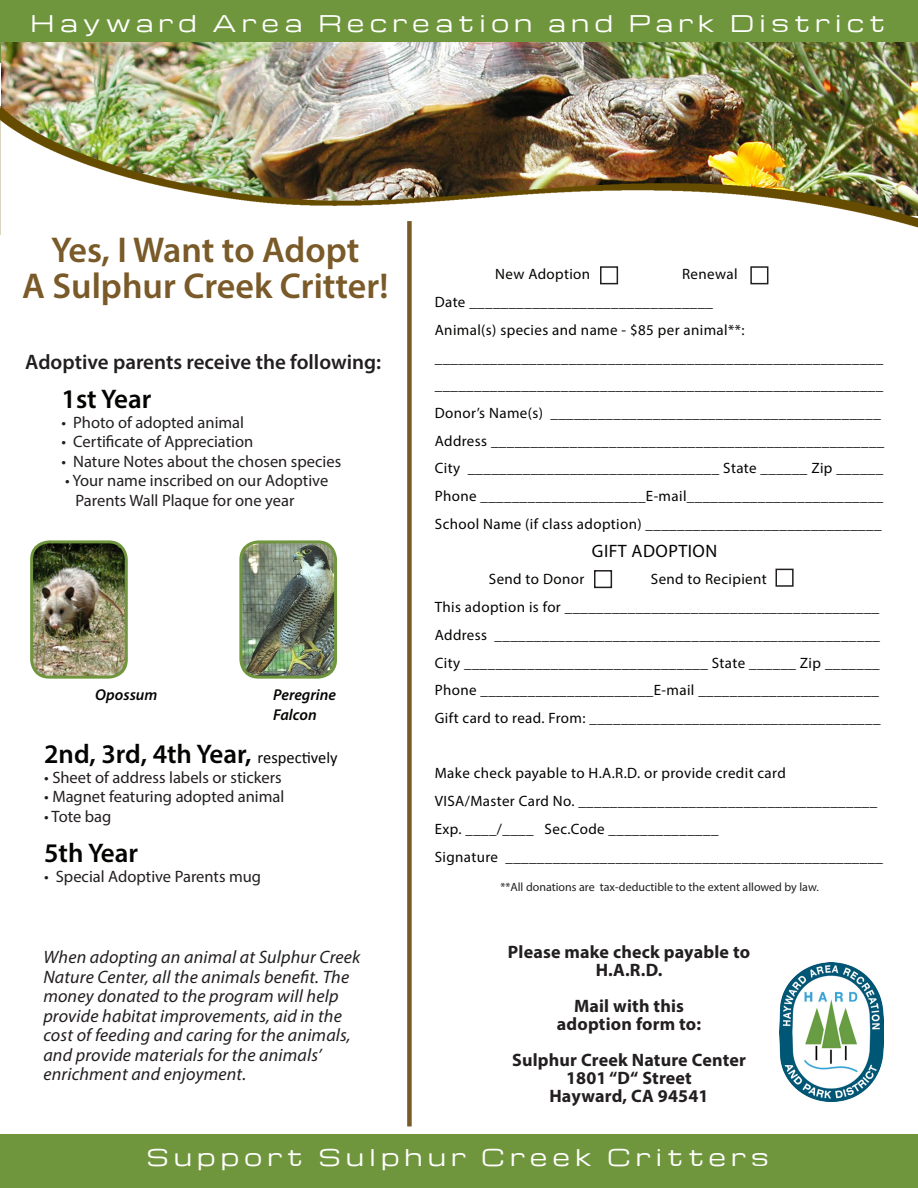
<style>
.page{position:relative;width:918px;height:1188px;background:#fff}
.page>*{position:absolute;margin:0;border:0;box-sizing:border-box;transform-origin:0 0}
.t1{font:600 36px "Myriad Pro";color:#795a28}
.t2{font:600 27px "Myriad Pro";color:#040503}
.t3{font:22.5px "Michroma";letter-spacing:.25em;color:#fff}
.t4{font:600 21px "Myriad Pro";color:#231f20}
.t5{font:italic 18px/19.5px "Myriad Pro";letter-spacing:.01em;color:#231f20}
.t6{font:700 18px "Myriad Pro";letter-spacing:.01em;color:#231f20}
.Document_Number{font:18px "Myriad Pro";letter-spacing:.025em;color:#040503}
.t7{font:16.5px "Myriad Pro";color:#231f20}
.t8{font:italic 600 15.75px "Myriad Pro";color:#040503}
.Document_Number-2{font:15px "Myriad Pro";letter-spacing:.025em;color:#040503}
.t9{font:12px "Myriad Pro";color:#231f20}
.s1{font-family:"Calibri";font-weight:400;font-size:16.5px}
</style>
<div class="page">
<img style="left:34px;top:544px;width:90px;height:131px">
<div style="left:30px;top:540px;width:98px;height:139px;border:3px solid #70963d;border-radius:18px"></div>
<div style="left:0;top:0;width:918px;height:63px;background:#70963d"></div>
<img style="left:2px;top:42px;width:916px;height:174px">
<img style="left:780px;top:962px;width:104px;height:139px">
<img style="left:0;top:106px;width:917px;height:129px">
<div style="left:750px;top:266px;width:18px;height:18px;border:2px solid #231f20"></div>
<div style="left:600px;top:266px;width:18px;height:18px;border:2px solid #231f20"></div>
<div style="left:594px;top:570px;width:18px;height:18px;border:2px solid #231f20"></div>
<div style="left:776px;top:569px;width:18px;height:18px;border:2px solid #231f20"></div>
<div style="left:407px;top:221px;width:5px;height:905px;background:#795a28"></div>
<div style="left:0;top:1134px;width:918px;height:54px;background:#70963d"></div>
<img style="left:243px;top:544px;width:93px;height:131px">
<div style="left:239px;top:540px;width:98px;height:139px;border:3px solid #70963d;border-radius:18px"></div>
<p class="t3" style="left:31px;top:11px;width:856px">Hayward Area Recreation and Park District</p>
<p class="t1" style="left:51px;top:227px;width:310px">Yes, I Want to Adopt</p>
<p class="t1" style="left:22px;top:263px;width:368px">A Sulphur Creek Critter!</p>
<p class="t4" style="left:25px;top:348px;width:357px">Adoptive parents receive the following:</p>
<p class="t2" style="left:62px;top:382px;width:91px">1st Year</p>
<p class="t7" style="left:62px;top:412px;width:184px">• Photo of adopted animal</p>
<p class="t7" style="left:62px;top:431px;width:193px">• Certificate of Appreciation</p>
<p class="t7" style="left:62px;top:451px;width:281px">• Nature Notes about the chosen species</p>
<p class="t7" style="left:65px;top:470px;width:265px">• Your name inscribed on our Adoptive</p>
<p class="t7" style="left:76px;top:490px;width:220px">Parents Wall Plaque for one year</p>
<p class="t8" style="left:95px;top:685px;width:64px">Opossum</p>
<p class="t8" style="left:273px;top:685px;width:64px">Peregrine</p>
<p class="t8" style="left:273px;top:705px;width:45px">Falcon</p>
<p class="t2" style="left:44px;top:737px;width:295px">2nd, 3rd, 4th Year, <span class="s1">respectively</span></p>
<p class="t7" style="left:44px;top:767px;width:239px">• Sheet of address labels or stickers</p>
<p class="t7" style="left:44px;top:786px;width:242px">• Magnet featuring adopted animal</p>
<p class="t7" style="left:44px;top:806px;width:69px">• Tote bag</p>
<p class="t2" style="left:44px;top:836px;width:96px">5th Year</p>
<p class="t7" style="left:44px;top:866px;width:219px">• Special Adoptive Parents mug</p>
<p class="t5" style="left:43px;top:947px;width:319px">When adopting an animal at Sulphur Creek Nature Center, all the animals benefit. The money donated to the program will help provide habitat improvements, aid in the cost of feeding and caring for the animals, and provide materials for the animals’ enrichment and enjoyment.</p>
<p class="Document_Number-2" style="left:495px;top:265px;width:96px">New Adoption</p>
<p class="Document_Number-2" style="left:682px;top:265px;width:57px">Renewal</p>
<p class="Document_Number-2" style="left:435px;top:293px;width:280px">Date _______________________________</p>
<p class="Document_Number-2" style="left:435px;top:321px;width:311px">Animal(s) species and name - $85 per animal**:</p>
<p class="Document_Number-2" style="left:435px;top:348px;width:450px">_________________________________________________________</p>
<p class="Document_Number-2" style="left:435px;top:376px;width:450px">_________________________________________________________</p>
<p class="Document_Number-2" style="left:435px;top:404px;width:448px">Donor’s Name(s) __________________________________________</p>
<p class="Document_Number-2" style="left:435px;top:431px;width:451px">Address __________________________________________________</p>
<p class="Document_Number-2" style="left:435px;top:459px;width:450px">City ________________________________ State ______ Zip ______</p>
<p class="Document_Number-2" style="left:435px;top:487px;width:450px">Phone _____________________E-mail_________________________</p>
<p class="Document_Number-2" style="left:435px;top:515px;width:448px">School Name (if class adoption) ______________________________</p>
<p class="Document_Number" style="left:592px;top:540px;width:127px">GIFT ADOPTION</p>
<p class="Document_Number-2" style="left:489px;top:570px;width:97px">Send to Donor</p>
<p class="Document_Number-2" style="left:651px;top:570px;width:117px">Send to Recipient</p>
<p class="Document_Number-2" style="left:435px;top:598px;width:446px">This adoption is for ________________________________________</p>
<p class="Document_Number-2" style="left:435px;top:626px;width:447px">Address _________________________________________________</p>
<p class="Document_Number-2" style="left:435px;top:653px;width:446px">City _______________________________ State ______ Zip _______</p>
<p class="Document_Number-2" style="left:435px;top:681px;width:446px">Phone ______________________E-mail _______________________</p>
<p class="Document_Number-2" style="left:435px;top:709px;width:447px">Gift card to read. From: _____________________________________</p>
<p class="Document_Number-2" style="left:435px;top:764px;width:353px">Make check payable to H.A.R.D. or provide credit card</p>
<p class="Document_Number-2" style="left:435px;top:792px;width:444px">VISA/Master Card No. ______________________________________</p>
<p class="Document_Number-2" style="left:435px;top:820px;width:285px">Exp. ____/____ Sec.Code ______________</p>
<p class="Document_Number-2" style="left:435px;top:847px;width:450px">Signature ________________________________________________</p>
<p class="t9" style="left:501px;top:879px;width:320px">**All donations are tax-deductible to the extent allowed by law.</p>
<p class="t6" style="left:508px;top:940px;width:244px">Please make check payable to</p>
<p class="t6" style="left:596px;top:958px;width:68px">H.A.R.D.</p>
<p class="t6" style="left:574px;top:994px;width:111px">Mail with this</p>
<p class="t6" style="left:557px;top:1012px;width:146px">adoption form to:</p>
<p class="t6" style="left:512px;top:1048px;width:235px">Sulphur Creek Nature Center</p>
<p class="t6" style="left:566px;top:1066px;width:127px">1801 “D“ Street</p>
<p class="t6" style="left:549px;top:1084px;width:161px">Hayward, CA 94541</p>
<p class="t3" style="left:147px;top:1145px;width:624px">Support Sulphur Creek Critters</p>
</div>
